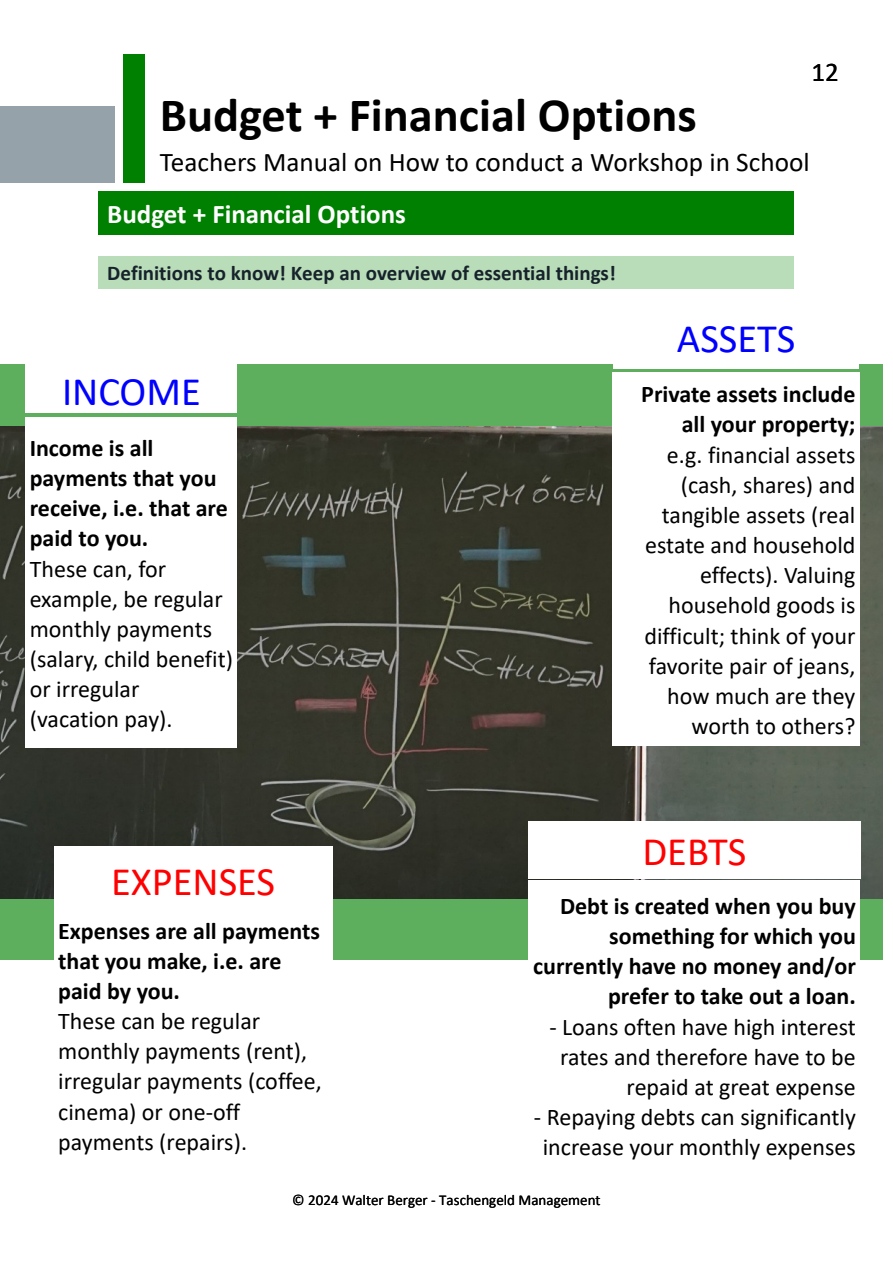
<style>
.page{position:relative;width:893px;height:1263px;background:#fff}
.page>*{position:absolute;margin:0;border:0;box-sizing:border-box;transform-origin:0 0}
.t1{font:700 48px "Calibri";color:#000}
.t2{font:40.5px "Calibri";color:#f00}
.t3{font:40.5px "Calibri";color:#00f}
.t4{font:27px "Calibri";color:#000}
.t5{font:700 27px "Calibri";color:#fff}
.t6{font:24px/30.2px "Calibri";color:#000}
.t7{font:700 24px/30.2px "Calibri";color:#000}
.t8{font:700 21px "Calibri";color:#17232b}
.t9{font:15px "Calibri";color:#000}
</style>
<div class="page">
<div style="left:99px;top:192px;width:695px;height:43px;background:#008000"></div>
<div style="left:99px;top:256px;width:695px;height:32px;background:#b9dcb9"></div>
<div style="left:0;top:365px;width:883px;height:595px;background:#5dae5d"></div>
<img style="left:0;top:427px;width:883px;height:472px">
<div style="left:25px;top:365px;width:212px;height:48px;background:#fff"></div>
<div style="left:25px;top:417px;width:212px;height:331px;background:#fff"></div>
<div style="left:613px;top:373px;width:247px;height:373px;background:#fff"></div>
<div style="left:613px;top:306px;width:246px;height:62px;background:#fff"></div>
<div style="left:54px;top:846px;width:278px;height:69px;background:#fff"></div>
<div style="left:54px;top:915px;width:278px;height:255px;background:#fff"></div>
<div style="left:528px;top:880px;width:332px;height:291px;background:#fff"></div>
<div style="left:528px;top:822px;width:332px;height:57px;background:#fff"></div>
<div style="left:0;top:106px;width:115px;height:77px;background:#96a2aa"></div>
<div style="left:124px;top:54px;width:21px;height:129px;background:#008000"></div>
<h1 class="t1" style="left:160px;top:95px;width:538px">Budget + Financial Options</h1>
<p class="t4" style="left:812px;top:61px;width:29px">12</p>
<p class="t4" style="left:160px;top:151px;width:651px">Teachers Manual on How to conduct a Workshop in School</p>
<p class="t5" style="left:107px;top:203px;width:300px">Budget + Financial Options</p>
<p class="t8" style="left:107px;top:264px;width:510px">Definitions to know! Keep an overview of essential things!</p>
<h2 class="t3" style="left:62px;top:375px;width:140px">INCOME</h2>
<p class="t7" style="left:30px;top:435px;width:200px">Income is all payments that you receive, i.e. that are paid to you.</p>
<p class="t6" style="left:30px;top:555px;width:205px">These can, for example, be regular monthly payments (salary, child benefit) or irregular (vacation pay).</p>
<h2 class="t3" style="left:677px;top:321px;width:120px">ASSETS</h2>
<p class="t7" style="left:641px;top:381px;width:216px;text-align:right">Private assets include all your property;</p>
<p class="t6" style="left:644px;top:441px;width:212px;text-align:right">e.g. financial assets (cash, shares) and tangible assets (real estate and household effects). Valuing household goods is difficult; think of your favorite pair of jeans, how much are they worth to others?</p>
<h2 class="t2" style="left:642px;top:835px;width:105px">DEBTS</h2>
<h2 class="t2" style="left:111px;top:865px;width:166px">EXPENSES</h2>
<p class="t7" style="left:58px;top:918px;width:263px">Expenses are all payments that you make, i.e. are paid by you.</p>
<p class="t6" style="left:58px;top:1008px;width:265px">These can be regular monthly payments (rent), irregular payments (coffee, cinema) or one-off payments (repairs).</p>
<p class="t7" style="left:533px;top:893px;width:324px;text-align:right">Debt is created when you buy something for which you currently have no money and/or prefer to take out a loan.</p>
<p class="t6" style="left:549px;top:1013px;width:308px;text-align:right">- Loans often have high interest rates and therefore have to be repaid at great expense</p>
<p class="t6" style="left:534px;top:1104px;width:323px;text-align:center">- Repaying debts can significantly increase your monthly expenses</p>
<p class="t9" style="left:292px;top:1194px;width:310px">© 2024 Walter Berger - Taschengeld Management</p>
</div>
